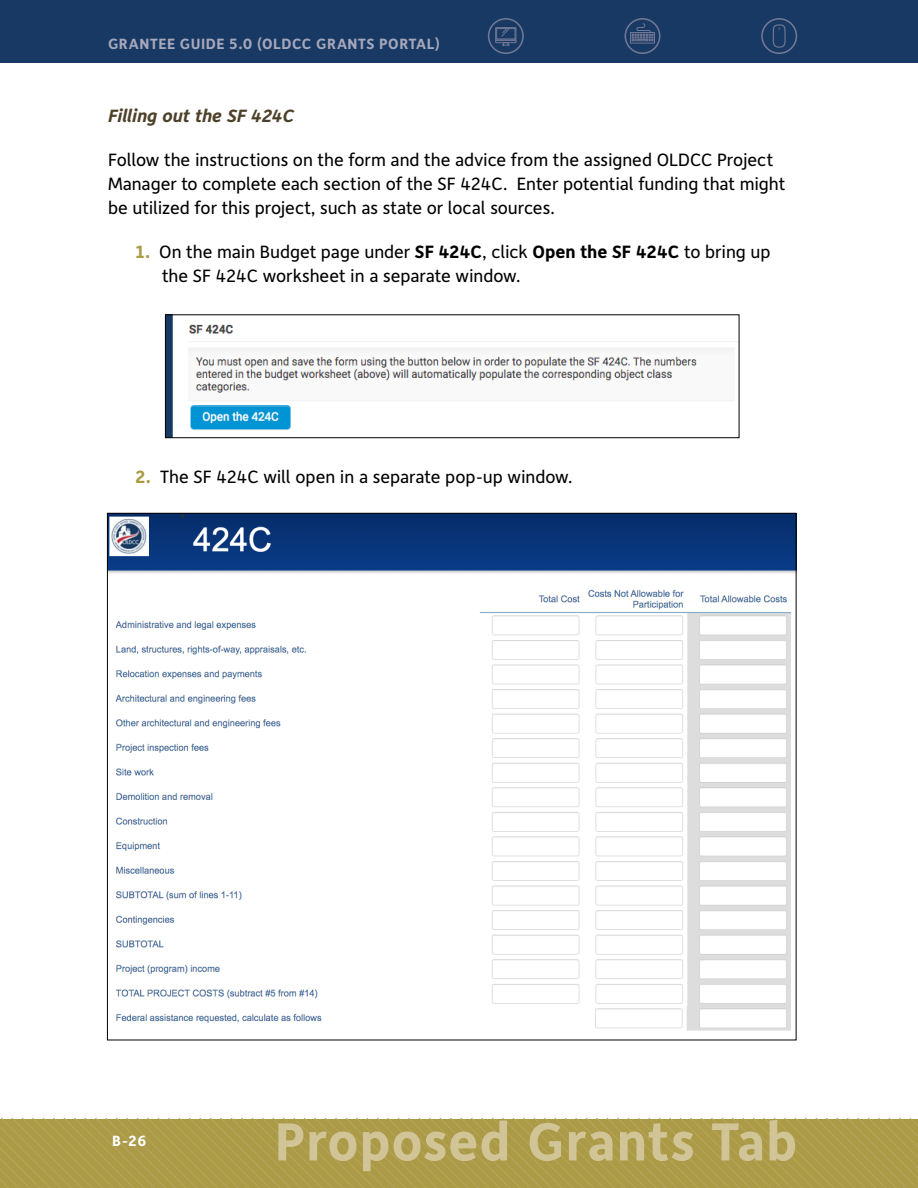
<style>
.page{position:relative;width:918px;height:1188px;background:#fff}
.page>*{position:absolute;margin:0;border:0;box-sizing:border-box;transform-origin:0 0}
.t1{font:700 54px "Depot";letter-spacing:.02em;color:#d1c598}
.t2{font:18px/24px "Depot";color:#000}
.t3{font:italic 700 18px "Depot";letter-spacing:-.01em;color:#4d4129}
.t4{font:700 15px "Depot";letter-spacing:.04em;color:#a7a8bc}
.t5{font:700 15px "Depot";color:#fff}
.s1{font-weight:700;color:#ab9a46}
.s2{font-weight:700}
</style>
<div class="page">
<svg style="left:0;top:1119px;width:918px;height:69px;background:#ac9b49"></svg>
<div style="left:0;top:0;width:918px;height:63px;background:#173963"></div>
<div style="left:488px;top:18px;width:36px;height:36px;border:2px solid #727795;border-radius:50%"></div>
<svg style="left:495px;top:27px;width:22px;height:19px"></svg>
<div style="left:625px;top:18px;width:35px;height:36px;border:2px solid #727795;border-radius:50%"></div>
<div style="left:630px;top:32px;width:25px;height:12px;border:1px solid #727795"></div>
<svg style="left:631px;top:23px;width:23px;height:19px"></svg>
<div style="left:761px;top:18px;width:36px;height:36px;border:2px solid #727795;border-radius:50%"></div>
<svg style="left:772px;top:24px;width:14px;height:24px"></svg>
<img style="left:167px;top:316px;width:570px;height:120px">
<div style="left:165px;top:314px;width:574px;height:124px;border:1px solid #000"></div>
<img style="left:109px;top:515px;width:685px;height:516px">
<p class="t4" style="left:108px;top:34px;width:334px">GRANTEE GUIDE 5.0 (OLDCC GRANTS PORTAL)</p>
<p class="t3" style="left:108px;top:104px;width:188px">Filling out the SF 424C</p>
<p class="t2" style="left:108px;top:147px;width:679px">Follow the instructions on the form and the advice from the assigned OLDCC Project<br>Manager to complete each section of the SF 424C. Enter potential funding that might be utilized for this project, such as state or local sources.</p>
<p class="t2" style="left:162px;top:240px;width:610px;text-indent:-27px"><span class="s1">1.</span> On the main Budget page under <span class="s2">SF 424C</span>, click <span class="s2">Open the SF 424C</span> to bring up the SF 424C worksheet in a separate window.</p>
<p class="t2" style="left:135px;top:464px;width:437px"><span class="s1">2.</span> The SF 424C will open in a separate pop-up window.</p>
<p class="t5" style="left:112px;top:1131px;width:36px">B-26</p>
<h1 class="t1" style="left:275px;top:1107px;width:524px">Proposed Grants Tab</h1>
</div>
